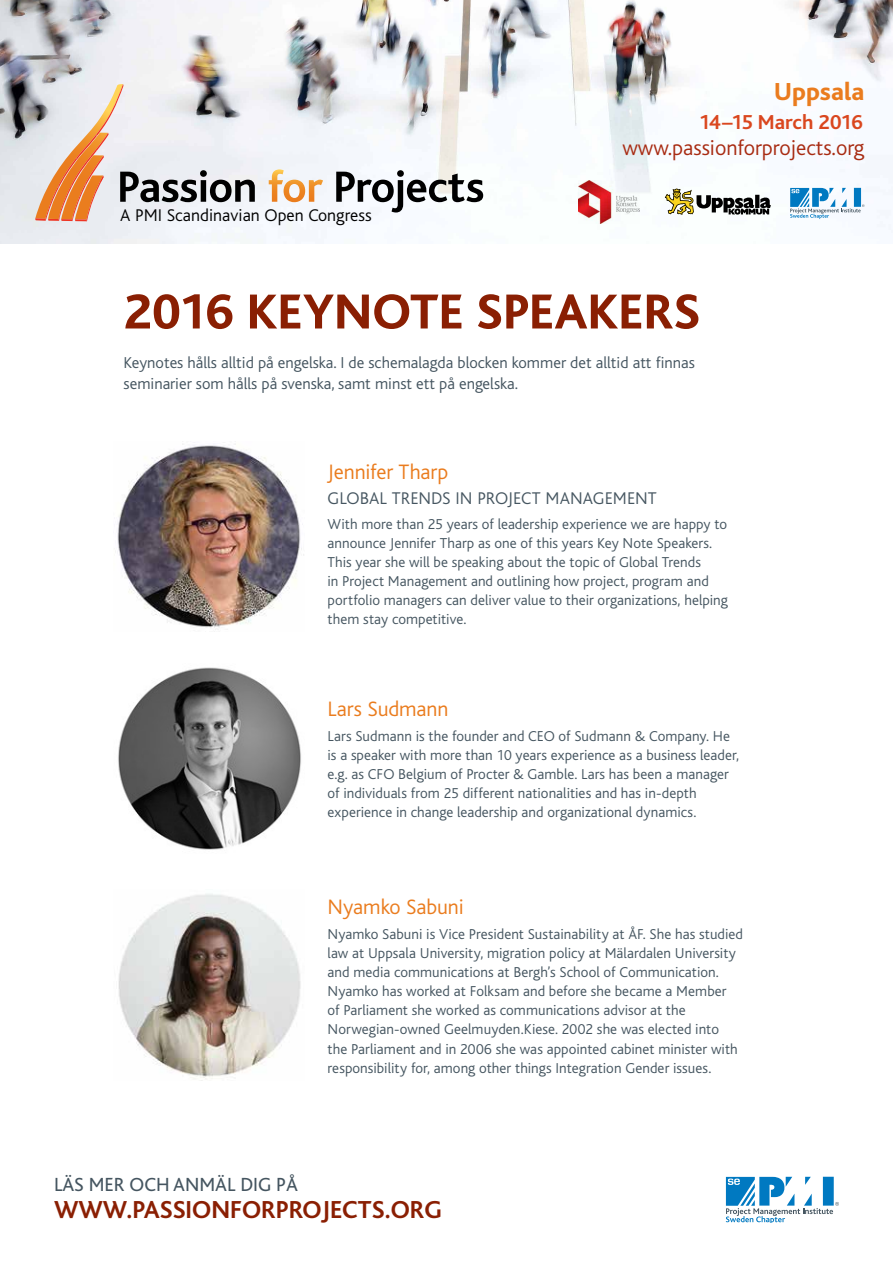
<style>
.page{position:relative;width:893px;height:1263px;background:#fff}
.page>*{position:absolute;margin:0;border:0;box-sizing:border-box;transform-origin:0 0}
.t1{font:800 51.45px "Bliss";letter-spacing:.005em;color:#8a1f03}
.t2{font:700 25.8px "Bliss";color:#8a1f03}
.t3{font:800 25.8px "Bliss";color:#ea7c1e}
.t4{font:300 22.2px "Bliss";color:#a82b12}
.t5{font:300 21.9px "Bliss";letter-spacing:-.005em;color:#ea7c1e}
.t6{font:700 21.15px "Bliss";letter-spacing:-.015em;color:#da471f}
.t7{font:19.95px "Bliss";color:#455560}
.t8{font:300 17.7px "Bliss";letter-spacing:.005em;color:#455560}
.t9{font:300 17.7px "Bliss";letter-spacing:.005em;color:#000}
.t10{font:300 16.5px/21px "Bliss";color:#455560}
.t11{font:300 15px/19px "Bliss";letter-spacing:.005em;color:#455560}
</style>
<div class="page">
<img style="left:0;top:0;width:893px;height:244px">
<svg style="left:269px;top:169px;width:54px;height:33px"></svg>
<svg style="left:336px;top:170px;width:147px;height:42px"></svg>
<svg style="left:35px;top:84px;width:220px;height:137px"></svg>
<img style="left:579px;top:180px;width:61px;height:44px">
<svg style="left:790px;top:188px;width:74px;height:31px"></svg>
<svg style="left:665px;top:188px;width:106px;height:27px"></svg>
<img style="left:117px;top:444px;width:187px;height:186px">
<img style="left:118px;top:667px;width:183px;height:183px">
<img style="left:118px;top:894px;width:183px;height:185px">
<svg style="left:726px;top:1177px;width:113px;height:45px"></svg>
<h2 class="t3" style="left:774px;top:78px;width:92px">Uppsala</h2>
<h3 class="t6" style="left:699px;top:111px;width:165px">14–15 March 2016</h3>
<p class="t9" style="left:120px;top:206px;width:253px">A PMI Scandinavian Open Congress</p>
<h3 class="t4" style="left:622px;top:136px;width:243px">www.passionforprojects.org</h3>
<h1 class="t1" style="left:124px;top:285px;width:578px">2016 KEYNOTE SPEAKERS</h1>
<p class="t10" style="left:124px;top:352px;width:573px">Keynotes hålls alltid på engelska. I de schemalagda blocken kommer det alltid att finnas seminarier som hålls på svenska, samt minst ett på engelska.</p>
<h3 class="t5" style="left:328px;top:460px;width:122px">Jennifer Tharp</h3>
<p class="t8" style="left:328px;top:489px;width:331px">GLOBAL TRENDS IN PROJECT MANAGEMENT</p>
<p class="t11" style="left:328px;top:515px;width:402px">With more than 25 years of leadership experience we are happy to announce Jennifer Tharp as one of this years Key Note Speakers.<br>This year she will be speaking about the topic of Global Trends<br>in Project Management and outlining how project, program and portfolio managers can deliver value to their organizations, helping them stay competitive.</p>
<h3 class="t5" style="left:328px;top:697px;width:122px">Lars Sudmann</h3>
<p class="t11" style="left:328px;top:727px;width:413px">Lars Sudmann is the founder and CEO of Sudmann &amp; Company. He is a speaker with more than 10 years experience as a business leader, e.g. as CFO Belgium of Procter &amp; Gamble. Lars has been a manager of individuals from 25 different nationalities and has in-depth experience in change leadership and organizational dynamics.</p>
<h3 class="t5" style="left:328px;top:895px;width:138px">Nyamko Sabuni</h3>
<p class="t11" style="left:328px;top:925px;width:417px">Nyamko Sabuni is Vice President Sustainability at ÅF. She has studied law at Uppsala University, migration policy at Mälardalen University and media communications at Bergh’s School of Communication.<br>Nyamko has worked at Folksam and before she became a Member<br>of Parliament she worked as communications advisor at the Norwegian-owned Geelmuyden.Kiese. 2002 she was elected into<br>the Parliament and in 2006 she was appointed cabinet minister with responsibility for, among other things Integration Gender issues.</p>
<h3 class="t7" style="left:54px;top:1174px;width:245px">LÄS MER OCH ANMÄL DIG PÅ</h3>
<h2 class="t2" style="left:54px;top:1196px;width:389px">WWW.PASSIONFORPROJECTS.ORG</h2>
</div>
